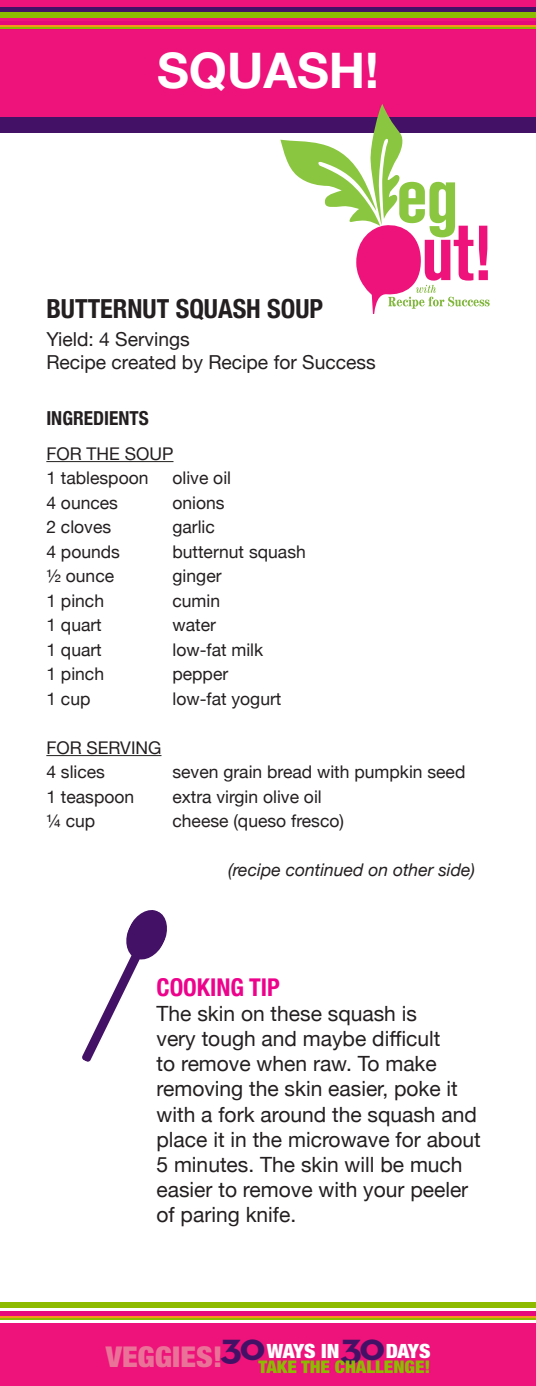
<style>
.page{position:relative;width:536px;height:1386px;background:#fff}
.page>*{position:absolute;margin:0;border:0;box-sizing:border-box;transform-origin:0 0}
.t1{font:700 49px "Helvetica Neue";color:#fff}
.t2{font:900 condensed 28.7px "Helvetica Neue";color:#ea7298;scale:1.08 1}
.t3{font:700 condensed 26.25px "Helvetica Neue";color:#231f20}
.t4{font:700 condensed 24.5px "Helvetica Neue";color:#ed028c}
.t5{font:21px/25.2px "Helvetica Neue";color:#231f20}
.t6{font:900 condensed 19.6px "Helvetica Neue";color:#fff;scale:1.08 1}
.t7{font:19.25px "Helvetica Neue";color:#231f20}
.t8{font:700 condensed 19.25px "Helvetica Neue";color:#231f20}
.t9{font:17.5px "Helvetica Neue";color:#231f20}
.t10{font:italic 17.5px "Helvetica Neue";color:#231f20}
.t11{font:900 condensed 17.32px "Helvetica Neue";color:#8dbb00;scale:1.08 1}
</style>
<div class="page">
<div style="left:0;top:0;width:536px;height:126px;background:#ed137a"></div>
<svg style="left:0;top:21px;width:536px;height:7px;fill:#e6077c"></svg>
<div style="left:0;top:12px;width:536px;height:6px;background:#8dbb00"></div>
<hr style="left:0;top:25px;width:536px;height:2px;background:#f7931d">
<hr style="left:0;top:28px;width:536px;height:1px;background:#8dbb00">
<hr style="left:46px;top:461px;width:127px;height:1px;background:#231f20">
<hr style="left:46px;top:755px;width:115px;height:1px;background:#231f20">
<div style="left:0;top:1323px;width:536px;height:63px;background:#ed137a"></div>
<div style="left:0;top:117px;width:536px;height:16px;background:#431266"></div>
<svg style="left:280px;top:104px;width:209px;height:209px"></svg>
<hr style="left:0;top:7px;width:536px;height:4px;background:#431266">
<div style="left:0;top:1312px;width:536px;height:8px;background:#e6077c"></div>
<div style="left:0;top:1302px;width:536px;height:6px;background:#8dbb00"></div>
<hr style="left:0;top:1316px;width:536px;height:2px;background:#f7931d">
<hr style="left:0;top:1318px;width:536px;height:2px;background:#8dbb00">
<svg style="left:82px;top:910px;width:85px;height:152px"></svg>
<p class="t1" style="left:157px;top:32px;width:223px">SQUASH!</p>
<p class="t3" style="left:46px;top:287px;width:278px">BUTTERNUT SQUASH SOUP</p>
<p class="t7" style="left:46px;top:325px;width:145px">Yield: 4 Servings</p>
<p class="t7" style="left:46px;top:348px;width:331px">Recipe created by Recipe for Success</p>
<p class="t8" style="left:46px;top:402px;width:104px">INGREDIENTS</p>
<p class="t9" style="left:46px;top:441px;width:129px">FOR THE SOUP</p>
<p class="t9" style="left:46px;top:466px;width:104px">1 tablespoon</p>
<p class="t9" style="left:172px;top:466px;width:60px">olive oil</p>
<p class="t9" style="left:46px;top:490px;width:73px">4 ounces</p>
<p class="t9" style="left:172px;top:490px;width:54px">onions</p>
<p class="t9" style="left:46px;top:515px;width:66px">2 cloves</p>
<p class="t9" style="left:172px;top:515px;width:44px">garlic</p>
<p class="t9" style="left:46px;top:539px;width:75px">4 pounds</p>
<p class="t9" style="left:172px;top:539px;width:135px">butternut squash</p>
<p class="t9" style="left:46px;top:564px;width:69px">½ ounce</p>
<p class="t9" style="left:172px;top:564px;width:50px">ginger</p>
<p class="t9" style="left:46px;top:588px;width:59px">1 pinch</p>
<p class="t9" style="left:172px;top:588px;width:49px">cumin</p>
<p class="t9" style="left:46px;top:613px;width:57px">1 quart</p>
<p class="t9" style="left:172px;top:613px;width:45px">water</p>
<p class="t9" style="left:46px;top:637px;width:57px">1 quart</p>
<p class="t9" style="left:172px;top:637px;width:92px">low-fat milk</p>
<p class="t9" style="left:46px;top:662px;width:59px">1 pinch</p>
<p class="t9" style="left:172px;top:662px;width:57px">pepper</p>
<p class="t9" style="left:46px;top:686px;width:46px">1 cup</p>
<p class="t9" style="left:172px;top:686px;width:110px">low-fat yogurt</p>
<p class="t9" style="left:46px;top:735px;width:117px">FOR SERVING</p>
<p class="t9" style="left:46px;top:760px;width:60px">4 slices</p>
<p class="t9" style="left:172px;top:760px;width:294px">seven grain bread with pumpkin seed</p>
<p class="t9" style="left:46px;top:784px;width:89px">1 teaspoon</p>
<p class="t9" style="left:172px;top:784px;width:151px">extra virgin olive oil</p>
<p class="t9" style="left:46px;top:809px;width:50px">¼ cup</p>
<p class="t9" style="left:172px;top:809px;width:173px">cheese (queso fresco)</p>
<p class="t10" style="left:228px;top:858px;width:248px">(recipe continued on other side)</p>
<p class="t4" style="left:156px;top:967px;width:125px">COOKING TIP</p>
<p class="t5" style="left:156px;top:1002px;width:262px">The skin on these squash is</p>
<p class="t5" style="left:156px;top:1027px;width:285px">very tough and maybe difficult</p>
<p class="t5" style="left:156px;top:1052px;width:282px">to remove when raw. To make</p>
<p class="t5" style="left:156px;top:1078px;width:325px">removing the skin easier, poke it with a fork around the squash and place it in the microwave for about<br>5 minutes. The skin will be much easier to remove with your peeler</p>
<p class="t5" style="left:156px;top:1204px;width:141px">of paring knife.</p>
<p class="t2" style="left:106px;top:1334px;width:260px">VEGGIES!<sup>30</sup><sup>WAYS</sup> <sup>IN</sup><sup>30</sup></p>
<p class="t6" style="left:385px;top:1335px;width:43px">DAYS</p>
<p class="t11" style="left:258px;top:1353px;width:161px">TAKE THE CHALLENGE!</p>
</div>
